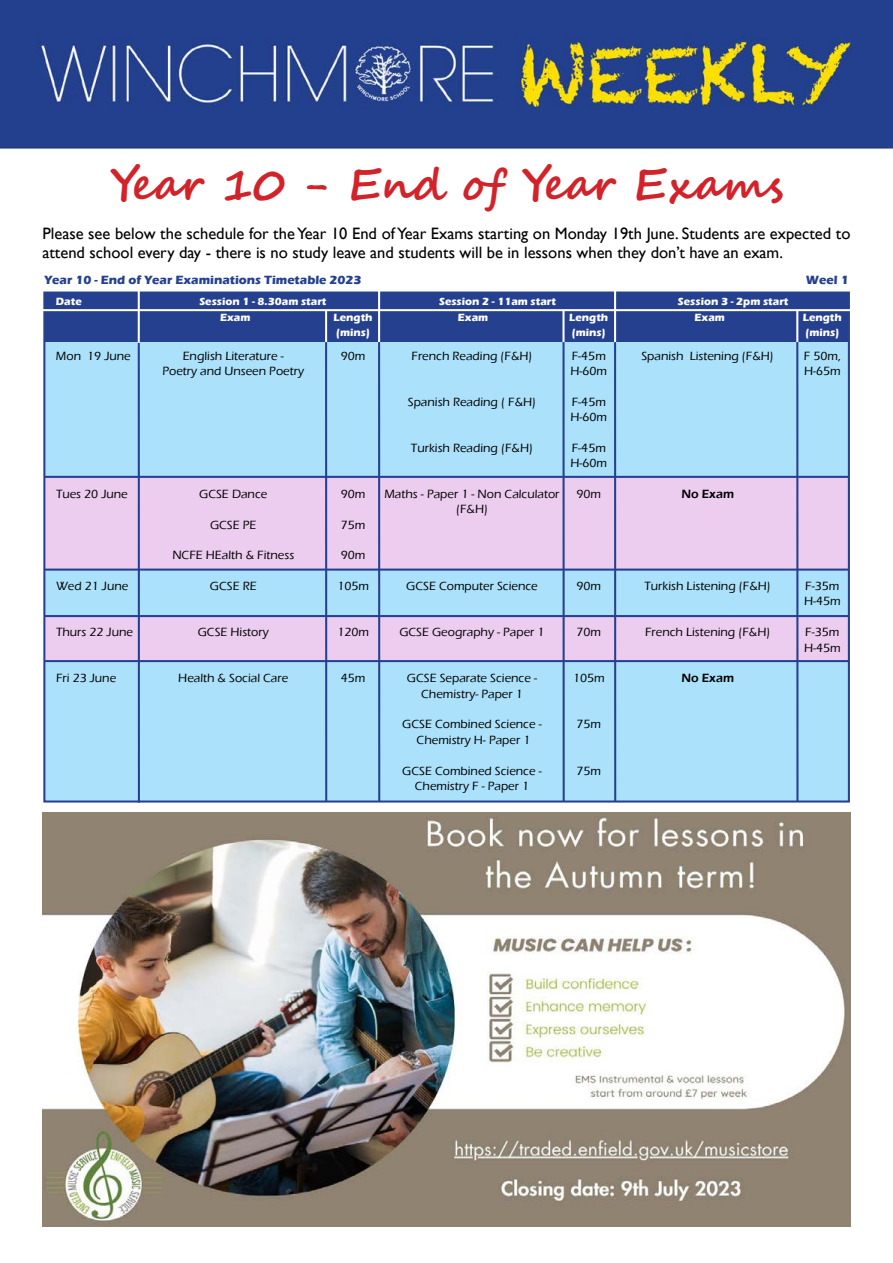
<style>
.page{position:relative;width:893px;height:1263px;background:#fff}
.page>*{position:absolute;margin:0;border:0;box-sizing:border-box;transform-origin:0 0}
.t1{font:700 43.5px "Segoe Script";color:#d2232a}
.t2{font:16.5px/19.5px "Gill Sans";color:#000}
.t3{font:500 12.3px/15.3px "Eras ITC";color:#000}
.t4{font:700 12.3px "Eras ITC";color:#25408f}
.t5{font:600 12.3px "Eras ITC";color:#000}
.t6{font:700 10.8px "Eras ITC";color:#fff}
</style>
<div class="page">
<img style="left:43px;top:812px;width:808px;height:415px">
<img style="left:0;top:0;width:893px;height:149px">
<div style="left:45px;top:477px;width:804px;height:92px;background:#ecccef"></div>
<div style="left:45px;top:616px;width:804px;height:44px;background:#ecccef"></div>
<div style="left:44px;top:342px;width:804px;height:135px;background:#abe1fa"></div>
<div style="left:45px;top:570px;width:803px;height:46px;background:#abe1fa"></div>
<div style="left:44px;top:662px;width:804px;height:140px;background:#abe1fa"></div>
<div style="left:44px;top:293px;width:805px;height:49px;background:#25408f"></div>
<hr style="left:42px;top:309px;width:810px;height:2px;background:#fff">
<hr style="left:138px;top:290px;width:2px;height:56px;background:#fff">
<hr style="left:325px;top:310px;width:2px;height:36px;background:#fff">
<hr style="left:378px;top:290px;width:2px;height:56px;background:#fff">
<hr style="left:562px;top:310px;width:3px;height:32px;background:#fff">
<hr style="left:614px;top:290px;width:2px;height:56px;background:#fff">
<hr style="left:796px;top:310px;width:2px;height:32px;background:#fff">
<hr style="left:796px;top:342px;width:2px;height:460px;background:#25408f">
<hr style="left:325px;top:342px;width:2px;height:460px;background:#25408f">
<hr style="left:138px;top:343px;width:2px;height:459px;background:#25408f">
<hr style="left:378px;top:342px;width:2px;height:460px;background:#25408f">
<hr style="left:562px;top:342px;width:3px;height:460px;background:#25408f">
<hr style="left:614px;top:342px;width:2px;height:460px;background:#25408f">
<hr style="left:44px;top:476px;width:805px;height:2px;background:#25408f">
<hr style="left:44px;top:569px;width:805px;height:2px;background:#25408f">
<hr style="left:44px;top:615px;width:805px;height:2px;background:#25408f">
<hr style="left:44px;top:660px;width:805px;height:2px;background:#25408f">
<h1 class="t1" style="left:110px;top:149px;width:675px">Year 10 - End of Year Exams</h1>
<h2 class="t2" style="left:42px;top:224px;width:809px">Please see below the schedule for the Year 10 End of Year Exams starting on Monday 19th June. Students are expected to attend school every day - there is no study leave and students will be in lessons when they don’t have an exam.</h2>
<p class="t6" style="left:56px;top:295px;width:27px">Date</p>
<p class="t6" style="left:199px;top:295px;width:129px">Session 1 - 8.30am start</p>
<p class="t6" style="left:439px;top:295px;width:119px">Session 2 - 11am start</p>
<p class="t6" style="left:678px;top:295px;width:112px">Session 3 - 2pm start</p>
<p class="t6" style="left:220px;top:311px;width:32px">Exam</p>
<p class="t6" style="left:334px;top:311px;width:40px">Length</p>
<p class="t6" style="left:458px;top:311px;width:32px">Exam</p>
<p class="t6" style="left:569px;top:311px;width:40px">Length</p>
<p class="t6" style="left:694px;top:311px;width:32px">Exam</p>
<p class="t6" style="left:803px;top:311px;width:40px">Length</p>
<p class="t6" style="left:336px;top:326px;width:35px">(mins)</p>
<p class="t6" style="left:572px;top:326px;width:35px">(mins)</p>
<p class="t6" style="left:805px;top:326px;width:35px">(mins)</p>
<p class="t3" style="left:56px;top:348px;width:76px">Mon 19 June</p>
<p class="t3" style="left:183px;top:348px;width:103px">English Literature -</p>
<p class="t3" style="left:341px;top:348px;width:26px">90m</p>
<p class="t3" style="left:411px;top:348px;width:123px">French Reading (F&amp;H)</p>
<p class="t3" style="left:572px;top:348px;width:36px">F-45m</p>
<p class="t3" style="left:641px;top:348px;width:134px">Spanish Listening (F&amp;H)</p>
<p class="t3" style="left:804px;top:348px;width:38px">F 50m,</p>
<p class="t3" style="left:162px;top:363px;width:143px">Poetry and Unseen Poetry</p>
<p class="t3" style="left:570px;top:363px;width:38px">H-60m</p>
<p class="t3" style="left:804px;top:363px;width:38px">H-65m</p>
<p class="t3" style="left:408px;top:394px;width:130px">Spanish Reading ( F&amp;H)</p>
<p class="t3" style="left:570px;top:394px;width:38px">F-45m<br>H-60m</p>
<p class="t3" style="left:411px;top:440px;width:124px">Turkish Reading (F&amp;H)</p>
<p class="t3" style="left:570px;top:440px;width:38px">F-45m<br>H-60m</p>
<p class="t3" style="left:56px;top:486px;width:73px">Tues 20 June</p>
<p class="t3" style="left:199px;top:486px;width:70px">GCSE Dance</p>
<p class="t3" style="left:341px;top:486px;width:26px">90m</p>
<p class="t3" style="left:384px;top:486px;width:177px">Maths - Paper 1 - Non Calculator</p>
<p class="t3" style="left:576px;top:486px;width:26px">90m</p>
<p class="t5" style="left:681px;top:487px;width:54px">No Exam</p>
<p class="t3" style="left:456px;top:502px;width:33px">(F&amp;H)</p>
<p class="t3" style="left:210px;top:517px;width:48px">GCSE PE</p>
<p class="t3" style="left:341px;top:517px;width:26px">75m</p>
<p class="t3" style="left:172px;top:548px;width:123px">NCFE HEalth &amp; Fitness</p>
<p class="t3" style="left:341px;top:548px;width:26px">90m</p>
<p class="t3" style="left:56px;top:578px;width:74px">Wed 21 June</p>
<p class="t3" style="left:210px;top:578px;width:48px">GCSE RE</p>
<p class="t3" style="left:337px;top:578px;width:33px">105m</p>
<p class="t3" style="left:406px;top:578px;width:133px">GCSE Computer Science</p>
<p class="t3" style="left:576px;top:578px;width:26px">90m</p>
<p class="t3" style="left:644px;top:578px;width:128px">Turkish Listening (F&amp;H)</p>
<p class="t3" style="left:804px;top:578px;width:38px">F-35m<br>H-45m</p>
<p class="t3" style="left:56px;top:625px;width:78px">Thurs 22 June</p>
<p class="t3" style="left:198px;top:625px;width:72px">GCSE History</p>
<p class="t3" style="left:337px;top:625px;width:33px">120m</p>
<p class="t3" style="left:399px;top:625px;width:147px">GCSE Geography - Paper 1</p>
<p class="t3" style="left:576px;top:625px;width:26px">70m</p>
<p class="t3" style="left:645px;top:625px;width:127px">French Listening (F&amp;H)</p>
<p class="t3" style="left:804px;top:625px;width:38px">F-35m<br>H-45m</p>
<p class="t3" style="left:56px;top:671px;width:62px">Fri 23 June</p>
<p class="t3" style="left:178px;top:671px;width:112px">Health &amp; Social Care</p>
<p class="t3" style="left:341px;top:671px;width:26px">45m</p>
<p class="t3" style="left:407px;top:671px;width:132px">GCSE Separate Science -</p>
<p class="t3" style="left:573px;top:671px;width:33px">105m</p>
<p class="t5" style="left:681px;top:671px;width:54px">No Exam</p>
<p class="t3" style="left:421px;top:686px;width:103px">Chemistry- Paper 1</p>
<p class="t3" style="left:402px;top:717px;width:141px">GCSE Combined Science -</p>
<p class="t3" style="left:576px;top:717px;width:26px">75m</p>
<p class="t3" style="left:417px;top:732px;width:115px">Chemistry H- Paper 1</p>
<p class="t3" style="left:402px;top:763px;width:141px">GCSE Combined Science -</p>
<p class="t3" style="left:576px;top:763px;width:26px">75m</p>
<p class="t3" style="left:415px;top:778px;width:116px">Chemistry F - Paper 1</p>
<p class="t4" style="left:44px;top:272px;width:319px">Year 10 - End of Year Examinations Timetable 2023</p>
<p class="t4" style="left:806px;top:272px;width:44px">Weel 1</p>
</div>
